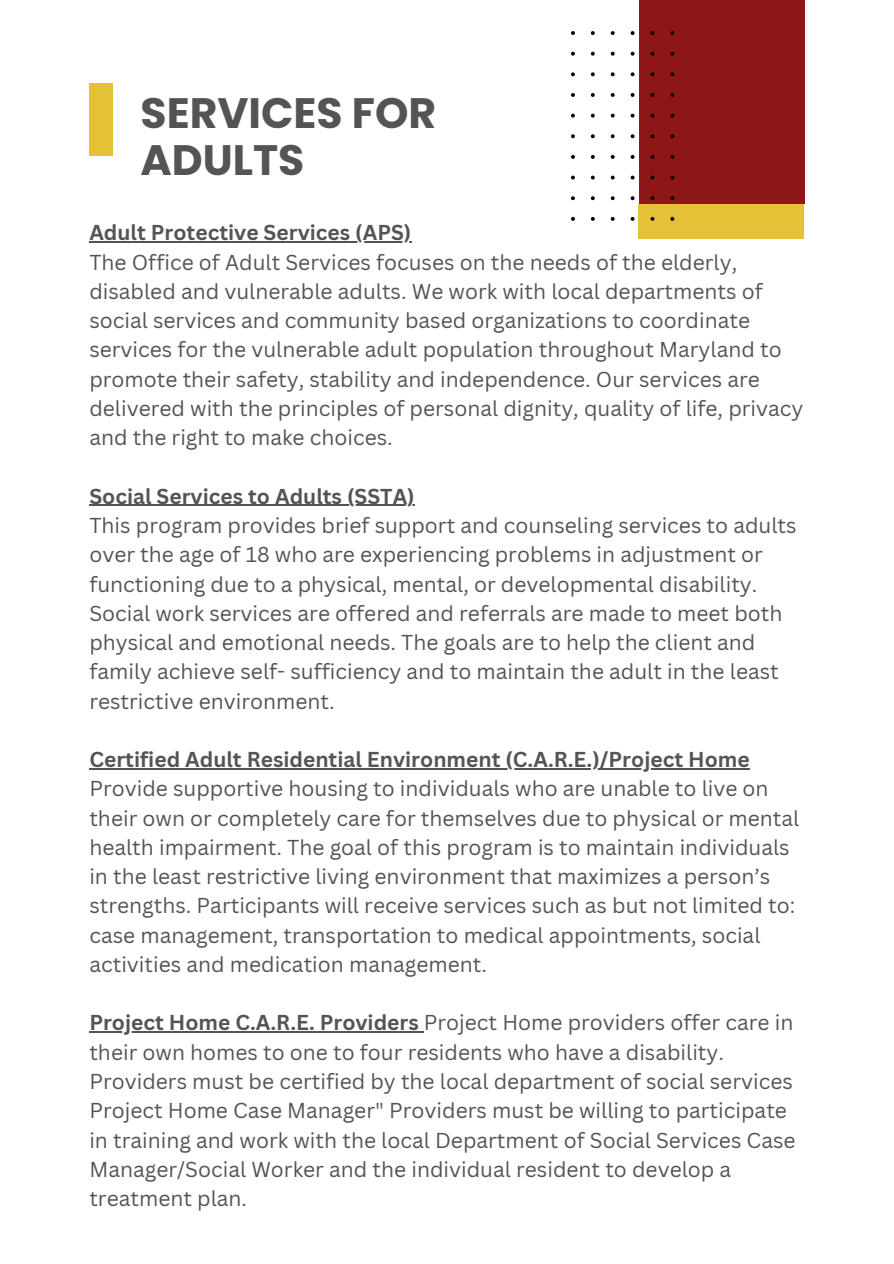
<style>
.page{position:relative;width:894px;height:1264px;background:#fff}
.page>*{position:absolute;margin:0;border:0;box-sizing:border-box;transform-origin:0 0}
.t1{font:700 42.45px/47.2px "Poppins";color:#545454}
.t2{font:21px/29.2px "Canva Sans";color:#545454}
.t3{font:700 21px "Canva Sans";color:#545454}
.s1{font-weight:700}
</style>
<div class="page">
<div style="left:89px;top:83px;width:24px;height:72px;background:#e4c137"></div>
<div style="left:638px;top:204px;width:166px;height:34px;background:#e4c137"></div>
<div style="left:638px;top:0;width:166px;height:204px;background:#8d1717"></div>
<svg style="left:571px;top:31px;width:103px;height:190px"></svg>
<hr style="left:89px;top:241px;width:322px;height:1px;background:#545454">
<hr style="left:89px;top:505px;width:325px;height:1px;background:#545454">
<hr style="left:89px;top:768px;width:660px;height:1px;background:#545454">
<hr style="left:89px;top:1031px;width:335px;height:1px;background:#545454">
<p class="t1" style="left:140px;top:89px;width:297px">SERVICES FOR<br>ADULTS</p>
<h1 class="t3" style="left:89px;top:218px;width:323px">Adult Protective Services (APS)</h1>
<p class="t2" style="left:89px;top:247px;width:715px">The Office of Adult Services focuses on the needs of the elderly, disabled and vulnerable adults. We work with local departments of social services and community based organizations to coordinate services for the vulnerable adult population throughout Maryland to promote their safety, stability and independence. Our services are delivered with the principles of personal dignity, quality of life, privacy and the right to make choices.</p>
<p class="t3" style="left:89px;top:481px;width:327px">Social Services to Adults (SSTA)</p>
<p class="t2" style="left:89px;top:510px;width:708px">This program provides brief support and counseling services to adults over the age of 18 who are experiencing problems in adjustment or functioning due to a physical, mental, or developmental disability.<br>Social work services are offered and referrals are made to meet both physical and emotional needs. The goals are to help the client and family achieve self- sufficiency and to maintain the adult in the least restrictive environment.</p>
<p class="t2" style="left:89px;top:744px;width:711px"><span class="s1">Certified Adult Residential Environment (C.A.R.E.)/Project Home </span>Provide supportive housing to individuals who are unable to live on their own or completely care for themselves due to physical or mental health impairment. The goal of this program is to maintain individuals in the least restrictive living environment that maximizes a person’s strengths. Participants will receive services such as but not limited to: case management, transportation to medical appointments, social activities and medication management.</p>
<p class="t2" style="left:89px;top:1007px;width:707px"><span class="s1">Project Home C.A.R.E. Providers</span> Project Home providers offer care in their own homes to one to four residents who have a disability.<br>Providers must be certified by the local department of social services Project Home Case Manager" Providers must be willing to participate in training and work with the local Department of Social Services Case Manager/Social Worker and the individual resident to develop a treatment plan.</p>
</div>
